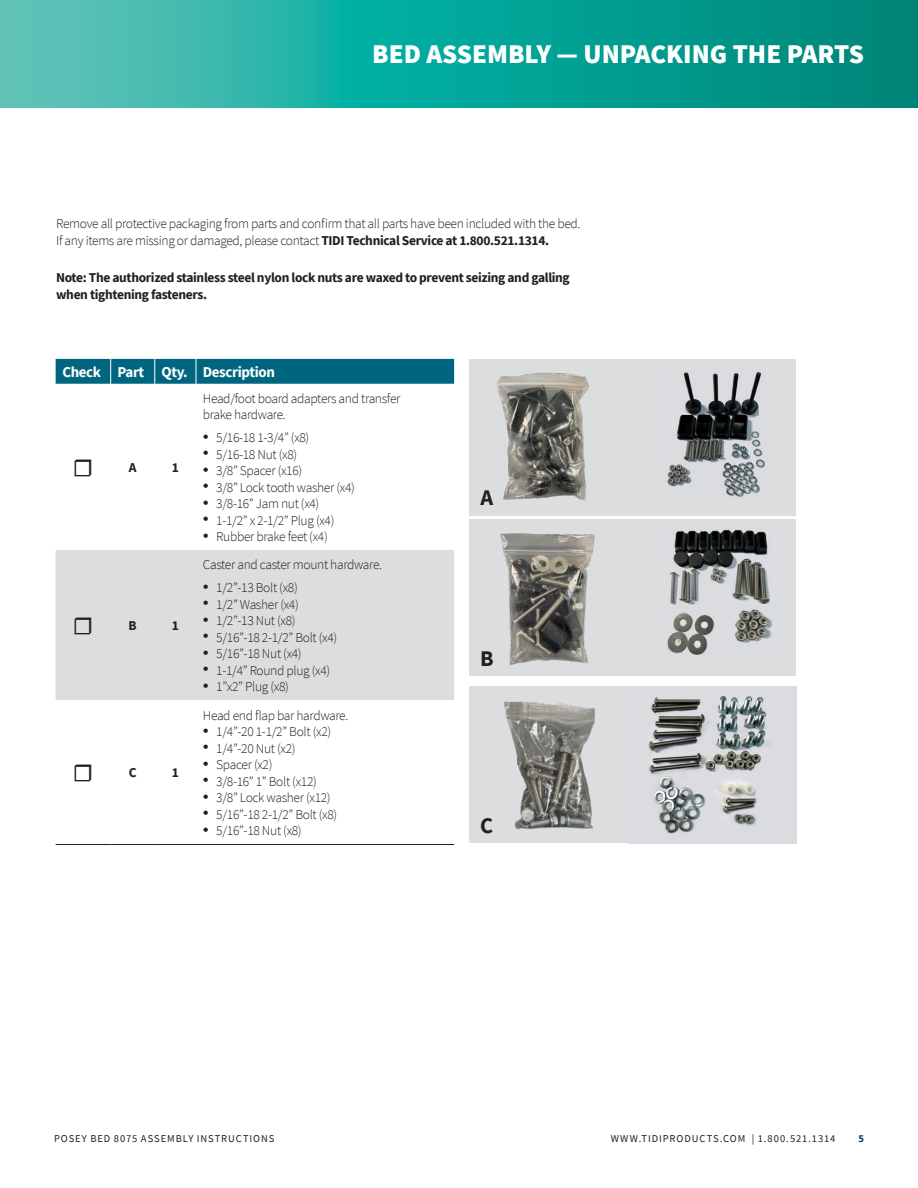
<style>
.page{position:relative;width:918px;height:1188px;background:#fff}
.page>*{position:absolute;margin:0;border:0;box-sizing:border-box;transform-origin:0 0}
.Subheads-ISO{font:900 27px "Source Sans Pro";color:#fff}
.Body-back_Bullets_So{font:700 22.35px "Source Sans Pro";color:#231f20}
.Body-back_Bullets_So-2{font:700 21px "Source Sans Pro";color:#231f20}
.Body-back_Bullets_So-3{font:700 15px "Source Sans Pro";letter-spacing:-.025em;color:#fff}
.Body-back_Bullets_So-4{font:300 13.5px/16.5px "Source Sans Pro";letter-spacing:-.025em;color:#231f20}
.Body-back_Bullets_So-5{font:700 13.5px/16.5px "Source Sans Pro";letter-spacing:-.025em;color:#231f20}
.t1{font:10.5px "Source Sans Pro";letter-spacing:.09em;color:#231f20}
.t2{font:700 10.5px "Source Sans Pro";color:#003a5d}
.s1{font-weight:700}
.s2{font-family:"Helvetica Neue LT Std";font-stretch:condensed;font-size:12px}
</style>
<div class="page">
<svg style="left:14px;top:0;width:904px;height:108px;background:#17a79a"></svg>
<div style="left:0;top:0;width:14px;height:108px;background:#60c2b7"></div>
<div style="left:56px;top:550px;width:398px;height:150px;background:#dcdddf"></div>
<div style="left:56px;top:359px;width:398px;height:25px;background:#006680"></div>
<hr style="left:56px;top:844px;width:55px;height:1px;background:#231f20">
<hr style="left:111px;top:844px;width:44px;height:1px;background:#231f20">
<hr style="left:155px;top:844px;width:41px;height:1px;background:#231f20">
<hr style="left:196px;top:844px;width:258px;height:1px;background:#231f20">
<div style="left:470px;top:359px;width:158px;height:157px;background:#dcdddf"></div>
<img style="left:497px;top:372px;width:92px;height:129px">
<div style="left:470px;top:520px;width:158px;height:156px;background:#dcdddf"></div>
<img style="left:500px;top:533px;width:95px;height:132px">
<img style="left:470px;top:686px;width:158px;height:157px">
<div style="left:628px;top:359px;width:168px;height:157px;background:#dcdddf"></div>
<img style="left:667px;top:372px;width:98px;height:125px">
<div style="left:628px;top:520px;width:168px;height:156px;background:#dcdddf"></div>
<img style="left:667px;top:530px;width:104px;height:125px">
<svg style="left:628px;top:686px;width:168px;height:157px;background:#babcbe"></svg>
<p class="Subheads-ISO" style="left:372px;top:36px;width:493px">BED ASSEMBLY — UNPACKING THE PARTS</p>
<p class="Body-back_Bullets_So-4" style="left:56px;top:216px;width:526px">Remove all protective packaging from parts and confirm that all parts have been included with the bed.<br>If any items are missing or damaged, please contact <span class="s1">TIDI Technical Service at 1.800.521.1314.</span></p>
<p class="Body-back_Bullets_So-5" style="left:56px;top:269px;width:515px">Note: The authorized stainless steel nylon lock nuts are waxed to prevent seizing and galling when tightening fasteners.</p>
<p class="Body-back_Bullets_So-3" style="left:62px;top:362px;width:40px">Check</p>
<p class="Body-back_Bullets_So-3" style="left:117px;top:362px;width:28px">Part</p>
<p class="Body-back_Bullets_So-3" style="left:162px;top:362px;width:28px">Qty.</p>
<p class="Body-back_Bullets_So-3" style="left:203px;top:362px;width:74px">Description</p>
<p class="Body-back_Bullets_So-2" style="left:74px;top:454px;width:20px">❒</p>
<p class="Body-back_Bullets_So-5" style="left:129px;top:459px;width:9px">A</p>
<p class="Body-back_Bullets_So-5" style="left:172px;top:459px;width:9px">1</p>
<p class="Body-back_Bullets_So-2" style="left:74px;top:612px;width:20px">❒</p>
<p class="Body-back_Bullets_So-5" style="left:129px;top:617px;width:10px">B</p>
<p class="Body-back_Bullets_So-5" style="left:172px;top:617px;width:9px">1</p>
<p class="Body-back_Bullets_So-2" style="left:74px;top:759px;width:20px">❒</p>
<p class="Body-back_Bullets_So-5" style="left:129px;top:764px;width:9px">C</p>
<p class="Body-back_Bullets_So-5" style="left:172px;top:764px;width:9px">1</p>
<p class="Body-back_Bullets_So-4" style="left:203px;top:390px;width:199px">Head/foot board adapters and transfer brake hardware.</p>
<p class="Body-back_Bullets_So-4" style="left:203px;top:430px;width:108px"><span class="s2">•</span> 5/16-18 1-3/4” (x8)</p>
<p class="Body-back_Bullets_So-4" style="left:203px;top:446px;width:96px"><span class="s2">•</span> 5/16-18 Nut (x8)</p>
<p class="Body-back_Bullets_So-4" style="left:203px;top:463px;width:101px"><span class="s2">•</span> 3/8” Spacer (x16)</p>
<p class="Body-back_Bullets_So-4" style="left:203px;top:479px;width:154px"><span class="s2">•</span> 3/8” Lock tooth washer (x4)</p>
<p class="Body-back_Bullets_So-4" style="left:203px;top:496px;width:118px"><span class="s2">•</span> 3/8-16” Jam nut (x4)</p>
<p class="Body-back_Bullets_So-4" style="left:203px;top:512px;width:133px"><span class="s2">•</span> 1-1/2” x 2-1/2” Plug (x4)</p>
<p class="Body-back_Bullets_So-4" style="left:203px;top:529px;width:127px"><span class="s2">•</span> Rubber brake feet (x4)</p>
<p class="Body-back_Bullets_So-4" style="left:203px;top:556px;width:181px">Caster and caster mount hardware.</p>
<p class="Body-back_Bullets_So-4" style="left:203px;top:580px;width:97px"><span class="s2">•</span> 1/2”-13 Bolt (x8)</p>
<p class="Body-back_Bullets_So-4" style="left:203px;top:596px;width:98px"><span class="s2">•</span> 1/2” Washer (x4)</p>
<p class="Body-back_Bullets_So-4" style="left:203px;top:613px;width:94px"><span class="s2">•</span> 1/2”-13 Nut (x8)</p>
<p class="Body-back_Bullets_So-4" style="left:203px;top:629px;width:136px"><span class="s2">•</span> 5/16”-18 2-1/2” Bolt (x4)</p>
<p class="Body-back_Bullets_So-4" style="left:203px;top:646px;width:100px"><span class="s2">•</span> 5/16”-18 Nut (x4)</p>
<p class="Body-back_Bullets_So-4" style="left:203px;top:662px;width:129px"><span class="s2">•</span> 1-1/4” Round plug (x4)</p>
<p class="Body-back_Bullets_So-4" style="left:203px;top:679px;width:88px"><span class="s2">•</span> 1”x2” Plug (x8)</p>
<p class="Body-back_Bullets_So-4" style="left:203px;top:707px;width:147px">Head end flap bar hardware.</p>
<p class="Body-back_Bullets_So-4" style="left:203px;top:723px;width:130px"><span class="s2">•</span> 1/4”-20 1-1/2” Bolt (x2)</p>
<p class="Body-back_Bullets_So-4" style="left:203px;top:740px;width:94px"><span class="s2">•</span> 1/4”-20 Nut (x2)</p>
<p class="Body-back_Bullets_So-4" style="left:203px;top:756px;width:71px"><span class="s2">•</span> Spacer (x2)</p>
<p class="Body-back_Bullets_So-4" style="left:203px;top:773px;width:116px"><span class="s2">•</span> 3/8-16” 1” Bolt (x12)</p>
<p class="Body-back_Bullets_So-4" style="left:203px;top:789px;width:129px"><span class="s2">•</span> 3/8” Lock washer (x12)</p>
<p class="Body-back_Bullets_So-4" style="left:203px;top:806px;width:136px"><span class="s2">•</span> 5/16”-18 2-1/2” Bolt (x8)</p>
<p class="Body-back_Bullets_So-4" style="left:203px;top:822px;width:100px"><span class="s2">•</span> 5/16”-18 Nut (x8)</p>
<p class="Body-back_Bullets_So" style="left:480px;top:483px;width:14px">A</p>
<p class="Body-back_Bullets_So" style="left:480px;top:643px;width:15px">B</p>
<p class="Body-back_Bullets_So" style="left:480px;top:810px;width:14px">C</p>
<p class="t1" style="left:54px;top:1132px;width:222px">POSEY BED 8075 ASSEMBLY INSTRUCTIONS</p>
<p class="t1" style="left:611px;top:1132px;width:226px">WWW.TIDIPRODUCTS.COM | 1.800.521.1314</p>
<p class="t2" style="left:858px;top:1131px;width:7px">5</p>
</div>
